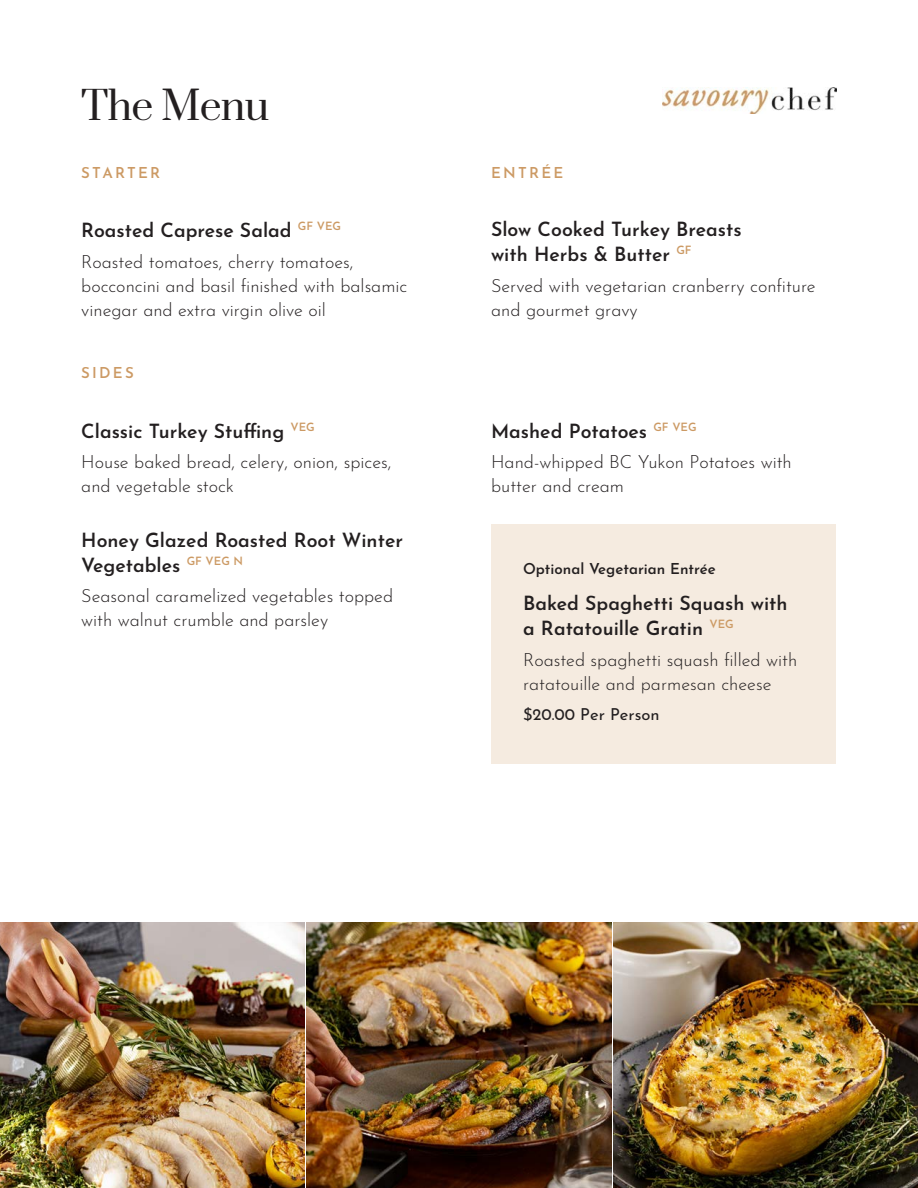
<style>
.page{position:relative;width:918px;height:1188px;background:#fff}
.page>*{position:absolute;margin:0;border:0;box-sizing:border-box;transform-origin:0 0}
.t1{font:39px "Prata";letter-spacing:-.02em;color:#231f20}
.Menu_Item_Title{font:600 19.5px/25.2px "Josefin Sans";color:#231f20}
.Description_Text{font:300 18px/24px "Josefin Sans";color:#231f20}
.Description_Text-2{font:16.5px "Josefin Sans";color:#231f20}
.Menu_Text{font:600 15px "Josefin Sans";color:#231f20}
.Menu_Text-2{font:600 15px "Josefin Sans";letter-spacing:.15em;color:#cc9a64}
</style>
<div class="page">
<img style="left:663px;top:87px;width:174px;height:27px">
<img style="left:0;top:922px;width:304px;height:266px">
<img style="left:306px;top:922px;width:306px;height:266px">
<img style="left:614px;top:922px;width:304px;height:266px">
<div style="left:491px;top:524px;width:345px;height:239px;background:#f5ebe0"></div>
<p class="t1" style="left:81px;top:73px;width:190px">The Menu</p>
<p class="Menu_Text-2" style="left:81px;top:159px;width:81px">STARTER</p>
<p class="Menu_Item_Title" style="left:81px;top:215px;width:261px">Roasted Caprese Salad <sup>GF</sup> <sup>VEG</sup></p>
<p class="Description_Text" style="left:81px;top:248px;width:328px">Roasted tomatoes, cherry tomatoes, bocconcini and basil finished with balsamic vinegar and extra virgin olive oil</p>
<p class="Menu_Text-2" style="left:81px;top:360px;width:54px">SIDES</p>
<p class="Menu_Item_Title" style="left:81px;top:416px;width:235px">Classic Turkey Stuffing <sup>VEG</sup></p>
<p class="Description_Text" style="left:81px;top:448px;width:312px">House baked bread, celery, onion, spices, and vegetable stock</p>
<p class="Menu_Item_Title" style="left:81px;top:525px;width:323px">Honey Glazed Roasted Root Winter<br>Vegetables <sup>GF</sup> <sup>VEG</sup> <sup>N</sup></p>
<p class="Description_Text" style="left:81px;top:582px;width:313px">Seasonal caramelized vegetables topped with walnut crumble and parsley</p>
<p class="Menu_Text-2" style="left:491px;top:159px;width:74px">ENTRÉE</p>
<p class="Menu_Item_Title" style="left:491px;top:214px;width:252px">Slow Cooked Turkey Breasts with Herbs &amp; Butter <sup>GF</sup></p>
<p class="Description_Text" style="left:491px;top:272px;width:326px">Served with vegetarian cranberry confiture and gourmet gravy</p>
<p class="Menu_Item_Title" style="left:491px;top:416px;width:207px">Mashed Potatoes <sup>GF</sup> <sup>VEG</sup></p>
<p class="Description_Text" style="left:491px;top:448px;width:302px">Hand-whipped BC Yukon Potatoes with butter and cream</p>
<p class="Menu_Text" style="left:523px;top:555px;width:194px">Optional Vegetarian Entrée</p>
<p class="Menu_Item_Title" style="left:523px;top:588px;width:266px">Baked Spaghetti Squash with a Ratatouille Gratin <sup>VEG</sup></p>
<p class="Description_Text" style="left:523px;top:646px;width:276px">Roasted spaghetti squash filled with ratatouille and parmesan cheese</p>
<p class="Description_Text-2" style="left:523px;top:701px;width:138px">$20.00 Per Person</p>
</div>
